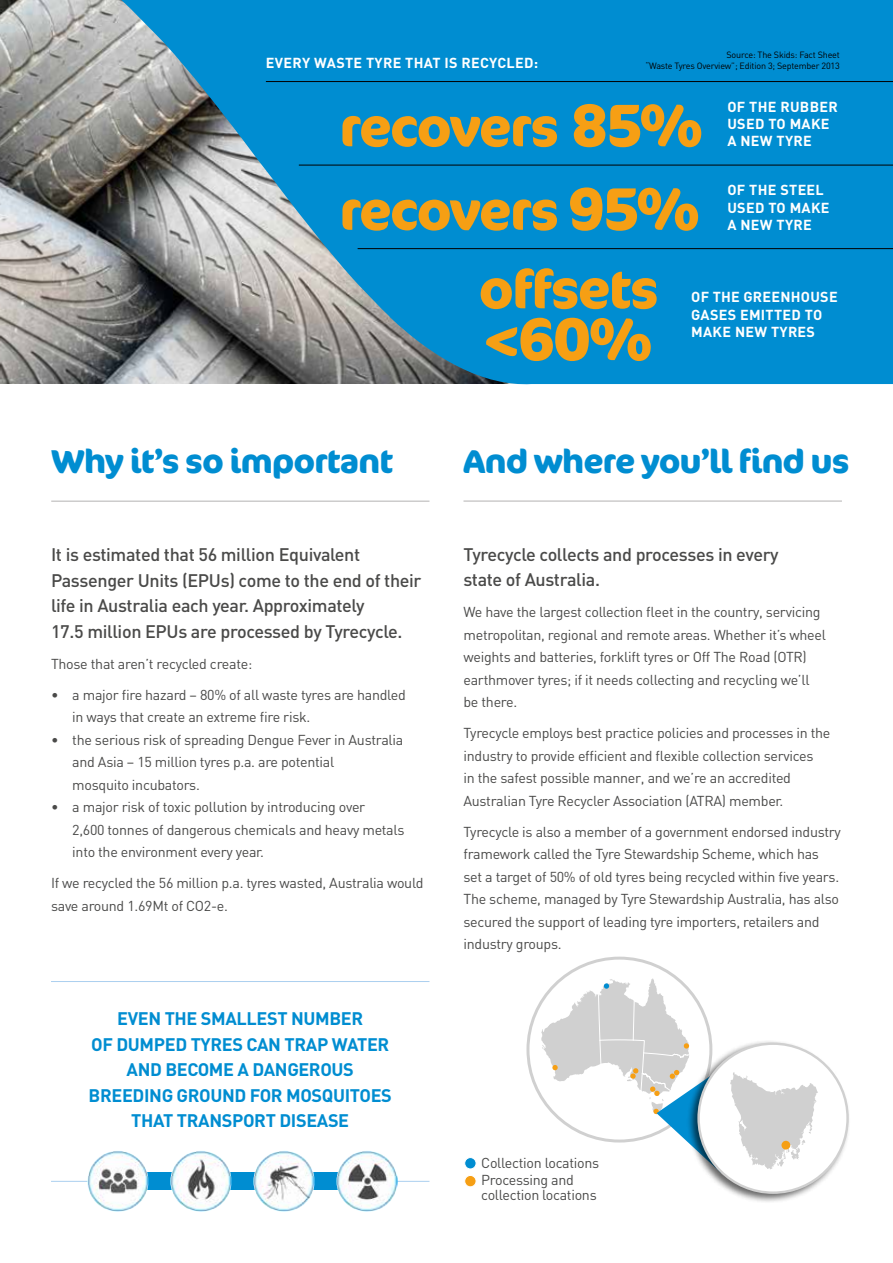
<style>
.page{position:relative;width:893px;height:1263px;background:#fff}
.page>*{position:absolute;margin:0;border:0;box-sizing:border-box;transform-origin:0 0}
.t1{font:700 60px "Cocon";color:#f69f14}
.t2{font:700 53.4px "Cocon";letter-spacing:-.03em;color:#f69f14}
.t3{font:700 33px "Cocon";letter-spacing:-.025em;color:#008dd1}
.t4{font:500 18px/25.5px "DIN";letter-spacing:-.02em;color:#4a4a49}
.t5{font:700 18px/25.5px "DIN";letter-spacing:-.02em;color:#008dd1;text-align:center}
.t6{font:700 14.4px/17.2px "DIN";letter-spacing:.02em;color:#fff}
.t7{font:14.25px/22.5px "DIN";letter-spacing:-.02em;color:#4a4a49}
.t8{font:9px/10.5px "DIN";letter-spacing:-.02em;color:#000;text-align:right}
.s1{font-size:60px}
</style>
<div class="page">
<img style="left:0;top:0;width:105px;height:384px">
<svg style="left:105px;top:0;width:788px;height:385px;background:#228dc1"></svg>
<hr style="left:51px;top:501px;width:378px;height:1px;background:#b3b2b2">
<hr style="left:299px;top:165px;width:594px;height:1px;background:#000">
<hr style="left:266px;top:81px;width:627px;height:1px;background:#000">
<hr style="left:358px;top:248px;width:535px;height:1px;background:#000">
<hr style="left:51px;top:981px;width:378px;height:1px;background:#abcfef">
<hr style="left:463px;top:501px;width:379px;height:1px;background:#b3b2b2">
<hr style="left:51px;top:1181px;width:378px;height:1px;background:#abcfef">
<div style="left:138px;top:1172px;width:209px;height:18px;background:#008dd1"></div>
<img style="left:87px;top:1151px;width:62px;height:61px;border-radius:31px">
<img style="left:170px;top:1151px;width:62px;height:61px;border-radius:31px">
<img style="left:253px;top:1151px;width:62px;height:61px;border-radius:31px">
<img style="left:336px;top:1151px;width:62px;height:61px;border-radius:31px">
<div style="left:465px;top:1157px;width:11px;height:12px;background:#008dd1;border-radius:50%"></div>
<div style="left:464px;top:1157px;width:12px;height:12px;border:1px solid #fff;border-radius:50%"></div>
<div style="left:465px;top:1175px;width:11px;height:12px;background:#f69f14;border-radius:50%"></div>
<div style="left:464px;top:1175px;width:12px;height:12px;border:1px solid #fff;border-radius:50%"></div>
<div style="left:687px;top:1040px;width:164px;height:164px;background:#000;opacity:.6"></div>
<div style="left:699px;top:1044px;width:149px;height:149px;background:#fff;border-radius:50%"></div>
<svg style="left:730px;top:1072px;width:88px;height:97px"></svg>
<div style="left:781px;top:1141px;width:9px;height:8px;background:#f69f14;border-radius:50%"></div>
<svg style="left:541px;top:978px;width:180px;height:195px"></svg>
<p class="t6" style="left:266px;top:54px;width:274px">EVERY WASTE TYRE THAT IS RECYCLED:</p>
<p class="t8" style="left:645px;top:50px;width:196px">Source: The Skids: Fact Sheet<br>“Waste Tyres Overview”; Edition 3; September 2013</p>
<h2 class="t2" style="left:339px;top:96px;width:366px">recovers <span class="s1">85%</span></h2>
<h2 class="t2" style="left:339px;top:179px;width:362px">recovers <span class="s1">95%</span></h2>
<p class="t6" style="left:727px;top:98px;width:112px">OF THE RUBBER<br>USED TO MAKE</p>
<p class="t6" style="left:727px;top:132px;width:86px">A NEW TYRE</p>
<p class="t6" style="left:727px;top:181px;width:104px">OF THE STEEL<br>USED TO MAKE</p>
<p class="t6" style="left:727px;top:216px;width:86px">A NEW TYRE</p>
<h3 class="t3" style="left:51px;top:442px;width:343px">Why it’s so important</h3>
<p class="t4" style="left:51px;top:541px;width:372px">It is estimated that 56 million Equivalent Passenger Units (EPUs) come to the end of their life in Australia each year. Approximately<br>17.5 million EPUs are processed by Tyrecycle.</p>
<p class="t7" style="left:51px;top:652px;width:203px">Those that aren’t recycled create:</p>
<p class="t7" style="left:72px;top:683px;width:335px;text-indent:-21px">• a major fire hazard – 80% of all waste tyres are handled in ways that create an extreme fire risk.</p>
<p class="t7" style="left:72px;top:728px;width:333px;text-indent:-21px">• the serious risk of spreading Dengue Fever in Australia and Asia – 15 million tyres p.a. are potential<br>mosquito incubators.</p>
<p class="t7" style="left:72px;top:796px;width:334px;text-indent:-21px">• a major risk of toxic pollution by introducing over<br>2,600 tonnes of dangerous chemicals and heavy metals into the environment every year.</p>
<p class="t7" style="left:51px;top:872px;width:374px">If we recycled the 56 million p.a. tyres wasted, Australia would save around 1.69Mt of CO2-e.</p>
<p class="t5" style="left:89px;top:1005px;width:305px">EVEN THE SMALLEST NUMBER<br>OF DUMPED TYRES CAN TRAP WATER<br>AND BECOME A DANGEROUS<br>BREEDING GROUND FOR MOSQUITOES<br>THAT TRANSPORT DISEASE</p>
<h2 class="t2" style="left:478px;top:258px;width:182px">offsets</h2>
<h1 class="t1" style="left:484px;top:303px;width:170px">&lt;60%</h1>
<p class="t6" style="left:691px;top:288px;width:148px">OF THE GREENHOUSE<br>GASES EMITTED TO<br>MAKE NEW TYRES</p>
<h3 class="t3" style="left:463px;top:442px;width:387px">And where you’ll find us</h3>
<p class="t4" style="left:463px;top:541px;width:317px">Tyrecycle collects and processes in every state of Australia.</p>
<p class="t7" style="left:463px;top:601px;width:364px">We have the largest collection fleet in the country, servicing metropolitan, regional and remote areas. Whether it’s wheel weights and batteries, forklift tyres or Off The Road (OTR) earthmover tyres; if it needs collecting and recycling we’ll be there.</p>
<p class="t7" style="left:463px;top:722px;width:368px">Tyrecycle employs best practice policies and processes in the industry to provide efficient and flexible collection services<br>in the safest possible manner, and we’re an accredited Australian Tyre Recycler Association (ATRA) member.</p>
<p class="t7" style="left:463px;top:821px;width:379px">Tyrecycle is also a member of a government endorsed industry framework called the Tyre Stewardship Scheme, which has set a target of 50% of old tyres being recycled within five years.<br>The scheme, managed by Tyre Stewardship Australia, has also secured the support of leading tyre importers, retailers and industry groups.</p>
<p class="t7" style="left:481px;top:1154px;width:120px;line-height:17.9px">Collection locations<br>Processing and</p>
<p class="t7" style="left:481px;top:1184px;width:117px">collection locations</p>
</div>
